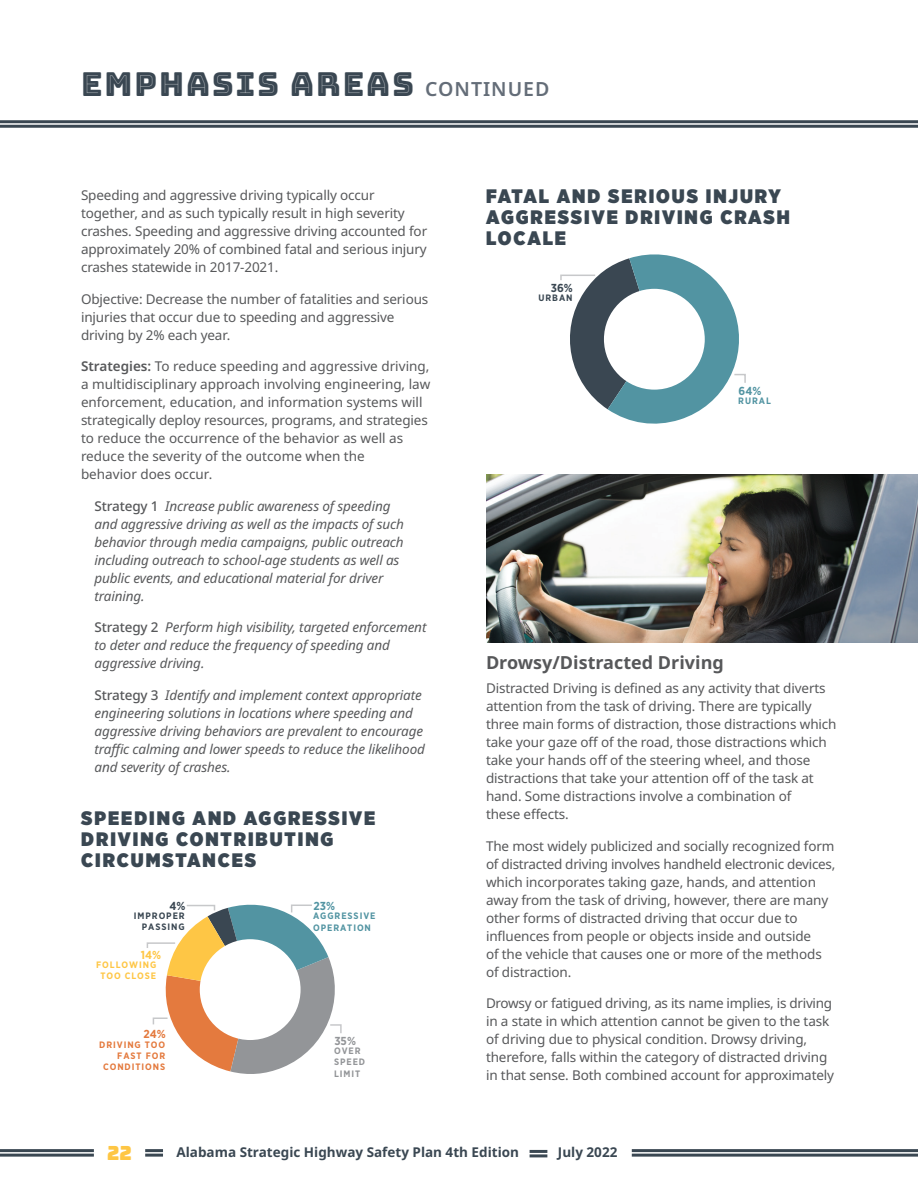
<style>
.page{position:relative;width:918px;height:1188px;background:#fff}
.page>*{position:absolute;margin:0;border:0;box-sizing:border-box;transform-origin:0 0}
.t1{font:33px "Bungee Inline";letter-spacing:.06em;color:#3a4752}
.t2{font:900 19.5px/21px "Gotham Narrow";letter-spacing:.1em;color:#3a4752}
.t3{font:19.5px "Bungee";color:#fec644}
.t4{font:700 18px "Noto Sans";color:#57585a}
.t5{font:13.5px/18px "Noto Sans";letter-spacing:-.01em;color:#57585a}
.t6{font:italic 13.5px/18px "Noto Sans";letter-spacing:-.01em;color:#57585a}
.t7{font:700 13.5px "Noto Sans";color:#3a4752}
.t8{font:700 11.55px "Gotham Narrow";color:#5294a2}
.t9{font:700 11.55px "Gotham Narrow";color:#3a4752}
.t10{font:700 11.55px "Gotham Narrow";color:#e47a3e}
.t11{font:700 11.55px "Gotham Narrow";color:#939598}
.t12{font:700 11.55px "Gotham Narrow";color:#fec645}
.t13{font:700 9.3px/11.1px "Gotham Narrow";letter-spacing:.1em;color:#e47a3e;text-align:right}
.t14{font:700 9.3px/11.1px "Gotham Narrow";letter-spacing:.1em;color:#5294a2}
.t15{font:700 9.3px/11.1px "Gotham Narrow";letter-spacing:.1em;color:#3a4752;text-align:right}
.t16{font:700 9.3px/11.1px "Gotham Narrow";letter-spacing:.1em;color:#fec645;text-align:center}
.t17{font:700 9.3px/11.1px "Gotham Narrow";letter-spacing:.1em;color:#939598}
.s1{font-family:"Noto Sans";font-weight:600;font-size:19.5px;color:#646d78}
.s2{font-weight:600}
.s3{font-weight:500;font-style:normal}
</style>
<div class="page">
<hr style="left:530px;top:1150px;width:17px;height:3px;background:#3a4752">
<hr style="left:530px;top:1154px;width:17px;height:3px;background:#3a4752">
<hr style="left:145px;top:1149px;width:18px;height:3px;background:#3a4752">
<hr style="left:145px;top:1154px;width:18px;height:3px;background:#3a4752">
<hr style="left:0;top:1149px;width:94px;height:3px;background:#3a4752">
<hr style="left:0;top:1154px;width:94px;height:3px;background:#3a4752">
<hr style="left:632px;top:1149px;width:286px;height:3px;background:#3a4752">
<hr style="left:632px;top:1154px;width:286px;height:3px;background:#3a4752">
<hr style="left:0;top:120px;width:918px;height:3px;background:#3a4752">
<hr style="left:0;top:125px;width:918px;height:3px;background:#3a4752">
<svg style="left:146px;top:904px;width:196px;height:170px"></svg>
<svg style="left:560px;top:254px;width:186px;height:170px"></svg>
<img style="left:486px;top:474px;width:432px;height:169px">
<h1 class="t1" style="left:81px;top:66px;width:470px">EMPHASIS AREAS <span class="s1">CONTINUED</span></h1>
<p class="t5" style="left:81px;top:187px;width:348px">Speeding and aggressive driving typically occur together, and as such typically result in high severity crashes. Speeding and aggressive driving accounted for approximately 20% of combined fatal and serious injury crashes statewide in 2017-2021.</p>
<p class="t5" style="left:81px;top:290px;width:349px">Objective: Decrease the number of fatalities and serious injuries that occur due to speeding and aggressive driving by 2% each year.</p>
<p class="t5" style="left:81px;top:358px;width:351px"><span class="s2">Strategies:</span> To reduce speeding and aggressive driving, a multidisciplinary approach involving engineering, law enforcement, education, and information systems will strategically deploy resources, programs, and strategies to reduce the occurrence of the behavior as well as reduce the severity of the outcome when the<br>behavior does occur.</p>
<p class="t6" style="left:94px;top:497px;width:311px"><span class="s3">Strategy 1</span> Increase public awareness of speeding and aggressive driving as well as the impacts of such behavior through media campaigns, public outreach including outreach to school-age students as well as public events, and educational material for driver training.</p>
<p class="t6" style="left:94px;top:619px;width:333px"><span class="s3">Strategy 2</span> Perform high visibility, targeted enforcement to deter and reduce the frequency of speeding and aggressive driving.</p>
<p class="t6" style="left:94px;top:686px;width:332px"><span class="s3">Strategy 3</span> Identify and implement context appropriate engineering solutions in locations where speeding and aggressive driving behaviors are prevalent to encourage traffic calming and lower speeds to reduce the likelihood and severity of crashes.</p>
<h2 class="t2" style="left:81px;top:807px;width:296px">SPEEDING AND AGGRESSIVE<br>DRIVING CONTRIBUTING<br>CIRCUMSTANCES</h2>
<p class="t9" style="left:169px;top:898px;width:17px">4%</p>
<p class="t15" style="left:134px;top:910px;width:52px">IMPROPER<br>PASSING</p>
<p class="t12" style="left:141px;top:948px;width:22px">14%</p>
<p class="t16" style="left:96px;top:959px;width:62px">FOLLOWING<br>TOO CLOSE</p>
<p class="t10" style="left:144px;top:1026px;width:24px">24%</p>
<p class="t13" style="left:99px;top:1039px;width:67px">DRIVING TOO<br>FAST FOR<br>CONDITIONS</p>
<p class="t8" style="left:313px;top:899px;width:23px">23%</p>
<p class="t14" style="left:313px;top:911px;width:64px">AGGRESSIVE<br>OPERATION</p>
<p class="t11" style="left:334px;top:1034px;width:23px">35%</p>
<p class="t17" style="left:334px;top:1045px;width:33px">OVER<br>SPEED<br>LIMIT</p>
<h2 class="t2" style="left:486px;top:185px;width:305px">FATAL AND SERIOUS INJURY<br>AGGRESSIVE DRIVING CRASH<br>LOCALE</h2>
<p class="t9" style="left:551px;top:281px;width:24px">36%</p>
<p class="t15" style="left:539px;top:292px;width:36px">URBAN</p>
<p class="t8" style="left:739px;top:383px;width:24px">64%</p>
<p class="t14" style="left:738px;top:395px;width:34px">RURAL</p>
<h3 class="t4" style="left:486px;top:649px;width:239px">Drowsy/Distracted Driving</h3>
<p class="t5" style="left:486px;top:680px;width:352px">Distracted Driving is defined as any activity that diverts attention from the task of driving. There are typically three main forms of distraction, those distractions which take your gaze off of the road, those distractions which take your hands off of the steering wheel, and those distractions that take your attention off of the task at hand. Some distractions involve a combination of<br>these effects.</p>
<p class="t5" style="left:486px;top:837px;width:351px">The most widely publicized and socially recognized form of distracted driving involves handheld electronic devices, which incorporates taking gaze, hands, and attention away from the task of driving, however, there are many other forms of distracted driving that occur due to influences from people or objects inside and outside<br>of the vehicle that causes one or more of the methods of distraction.</p>
<p class="t5" style="left:486px;top:995px;width:350px">Drowsy or fatigued driving, as its name implies, is driving in a state in which attention cannot be given to the task of driving due to physical condition. Drowsy driving, therefore, falls within the category of distracted driving in that sense. Both combined account for approximately</p>
<h2 class="t3" style="left:107px;top:1142px;width:26px">22</h2>
<p class="t7" style="left:176px;top:1143px;width:344px">Alabama Strategic Highway Safety Plan 4th Edition</p>
<p class="t7" style="left:558px;top:1143px;width:61px">July 2022</p>
</div>
